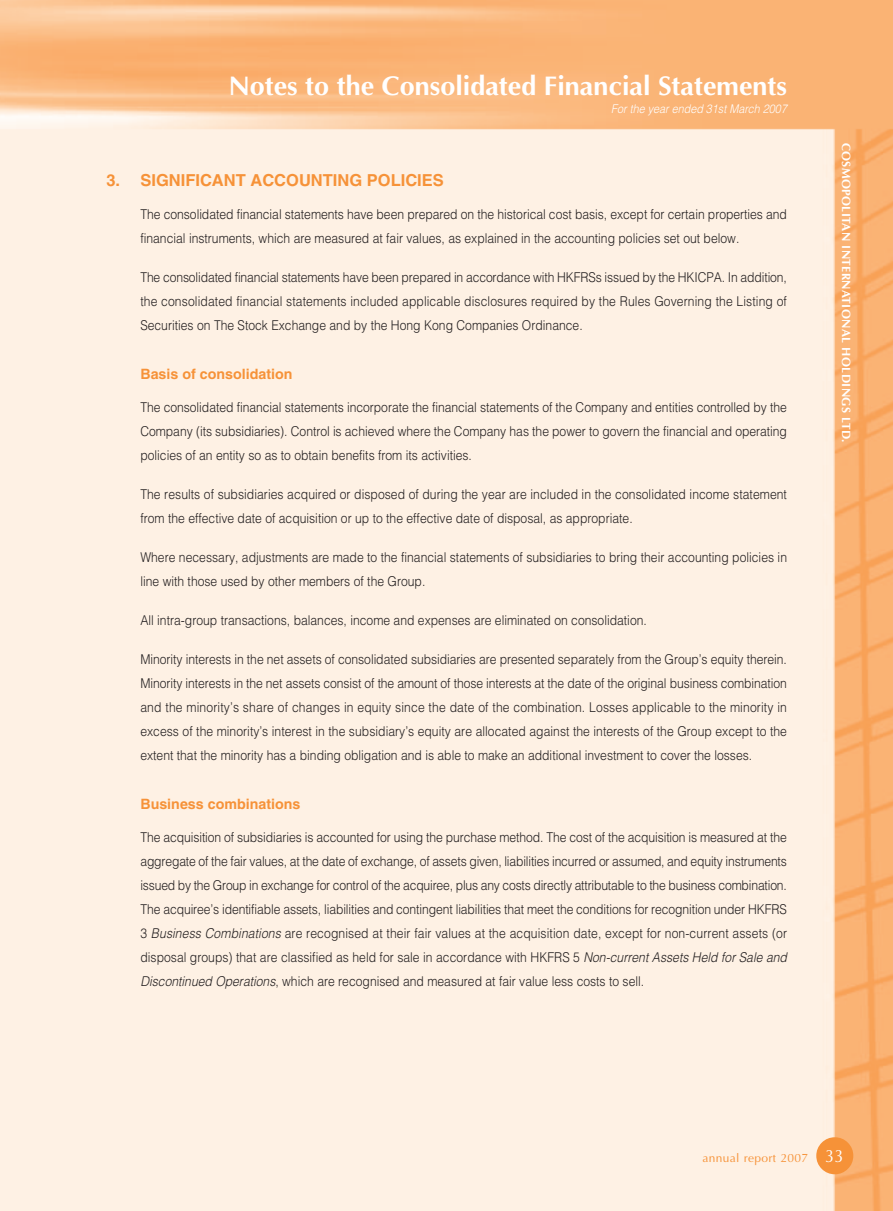
<style>
.page{position:relative;width:893px;height:1211px;background:#fff}
.page>*{position:absolute;margin:0;border:0;box-sizing:border-box;transform-origin:0 0}
.t1{font:700 27px "Optima";color:#fff}
.t2{font:700 16.5px "Helvetica";color:#f69238}
.t3{font:700 14.25px "Helvetica";color:#f69238}
.t4{font:300 13.5px/24px "Helvetica";color:#231f20;scale:.9 1}
.t5{font:700 12px "Optima";letter-spacing:.03em;color:#fff}
.t6{font:italic 300 12px "Helvetica";color:#fff;scale:.9 1}
.t7{font:12px "Optima";letter-spacing:.03em;color:#f69238}
.s1{font-style:italic}
.s2{font-size:18px;color:#fff}
</style>
<div class="page">
<img style="left:0;top:0;width:892px;height:1210px">
<svg style="left:816px;top:1137px;width:37px;height:37px"></svg>
<p class="t1" style="left:229px;top:74px;width:560px">Notes to the Consolidated Financial Statements</p>
<p class="t6" style="left:611px;top:104px;width:199px">For the year ended 31st March 2007</p>
<p class="t2" style="left:106px;top:174px;width:339px">3. SIGNIFICANT ACCOUNTING POLICIES</p>
<p class="t4" style="left:140px;top:203px;width:720px">The consolidated financial statements have been prepared on the historical cost basis, except for certain properties and financial instruments, which are measured at fair values, as explained in the accounting policies set out below.</p>
<p class="t4" style="left:140px;top:266px;width:720px;text-align:justify">The consolidated financial statements have been prepared in accordance with HKFRSs issued by the HKICPA. In addition, the consolidated financial statements included applicable disclosures required by the Rules Governing the Listing of Securities on The Stock Exchange and by the Hong Kong Companies Ordinance.</p>
<p class="t3" style="left:140px;top:369px;width:154px">Basis of consolidation</p>
<p class="t4" style="left:140px;top:396px;width:720px;text-align:justify">The consolidated financial statements incorporate the financial statements of the Company and entities controlled by the Company (its subsidiaries). Control is achieved where the Company has the power to govern the financial and operating policies of an entity so as to obtain benefits from its activities.</p>
<p class="t4" style="left:140px;top:483px;width:720px">The results of subsidiaries acquired or disposed of during the year are included in the consolidated income statement from the effective date of acquisition or up to the effective date of disposal, as appropriate.</p>
<p class="t4" style="left:140px;top:546px;width:720px">Where necessary, adjustments are made to the financial statements of subsidiaries to bring their accounting policies in line with those used by other members of the Group.</p>
<p class="t4" style="left:140px;top:609px;width:564px">All intra-group transactions, balances, income and expenses are eliminated on consolidation.</p>
<p class="t4" style="left:140px;top:648px;width:720px;text-align:justify">Minority interests in the net assets of consolidated subsidiaries are presented separately from the Group’s equity therein.<br>Minority interests in the net assets consist of the amount of those interests at the date of the original business combination and the minority’s share of changes in equity since the date of the combination. Losses applicable to the minority in excess of the minority’s interest in the subsidiary’s equity are allocated against the interests of the Group except to the extent that the minority has a binding obligation and is able to make an additional investment to cover the losses.</p>
<p class="t3" style="left:140px;top:799px;width:161px">Business combinations</p>
<p class="t4" style="left:140px;top:826px;width:722px">The acquisition of subsidiaries is accounted for using the purchase method. The cost of the acquisition is measured at the aggregate of the fair values, at the date of exchange, of assets given, liabilities incurred or assumed, and equity instruments issued by the Group in exchange for control of the acquiree, plus any costs directly attributable to the business combination.<br>The acquiree’s identifiable assets, liabilities and contingent liabilities that meet the conditions for recognition under HKFRS 3 <span class="s1">Business Combinations</span> are recognised at their fair values at the acquisition date, except for non-current assets (or disposal groups) that are classified as held for sale in accordance with HKFRS 5 <span class="s1">Non-current Assets Held for Sale and Discontinued Operations</span>, which are recognised and measured at fair value less costs to sell.</p>
<p class="t5" style="left:851px;top:142px;width:301px;rotate:90deg">COSMOPOLITAN INTERNATIONAL HOLDINGS LTD.</p>
<p class="t7" style="left:702px;top:1152px;width:142px">annual report 2007 <span class="s2">33</span></p>
</div>
